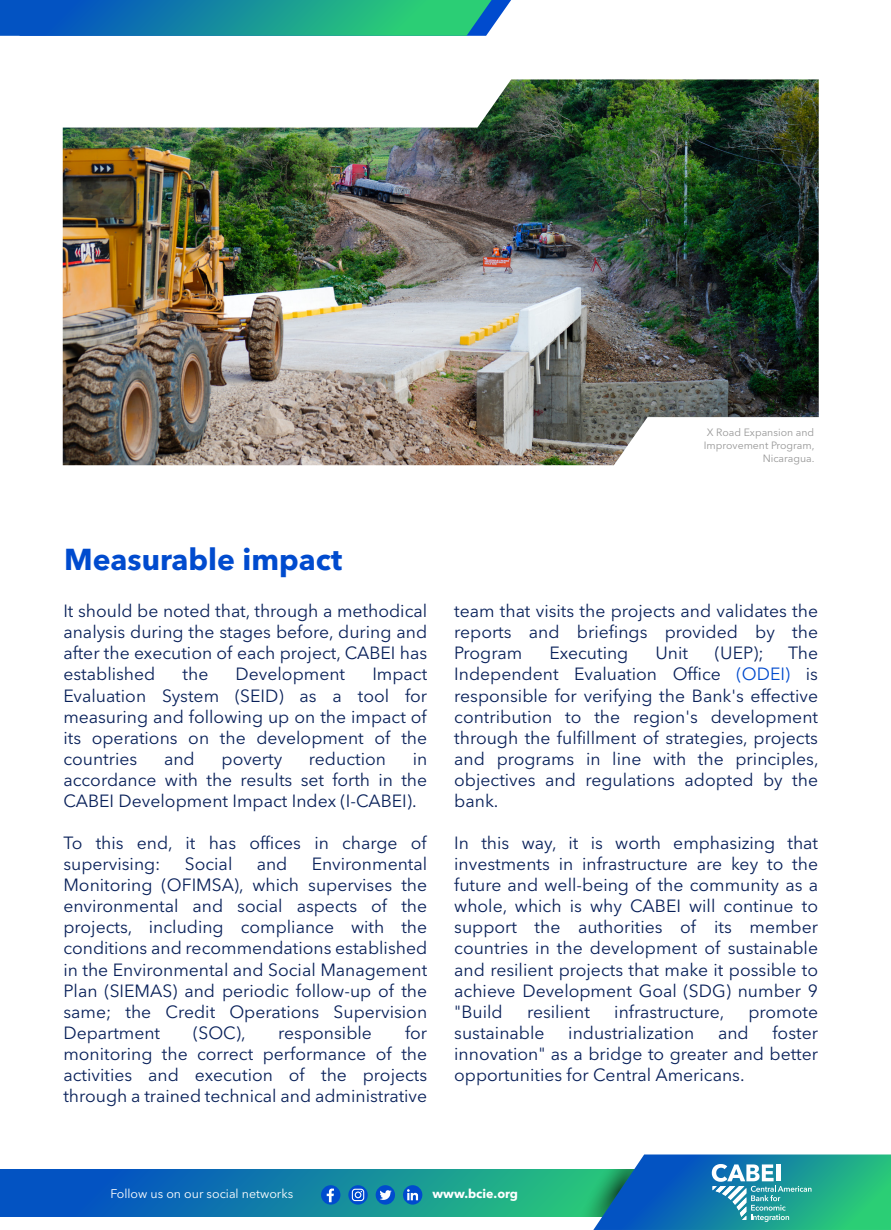
<style>
.page{position:relative;width:891px;height:1230px;background:#fff}
.page>*{position:absolute;margin:0;border:0;box-sizing:border-box;transform-origin:0 0}
.t1{font:700 30px "Avenir Next LT Pro";color:#004bce}
.t2{font:17.55px/21px "Avenir Next LT Pro";color:#09215a;text-align:justify}
.t3{font:12.45px "Avenir Next LT Pro";color:#fff}
.t4{font:700 12.45px "Avenir Next LT Pro";color:#fff}
.t5{font:10.5px/12.6px "Avenir Next LT Pro";color:#989898;text-align:right}
.s1{color:#004bce}
</style>
<div class="page">
<svg style="left:62px;top:431px;width:44px;height:35px"></svg>
<svg style="left:0;top:0;width:511px;height:36px;background:#1c919f"></svg>
<svg style="left:0;top:1169px;width:574px;height:47px;background:#1180a5"></svg>
<svg style="left:321px;top:1184px;width:19px;height:20px"></svg>
<svg style="left:327px;top:1188px;width:7px;height:13px"></svg>
<svg style="left:348px;top:1184px;width:20px;height:20px"></svg>
<svg style="left:352px;top:1188px;width:12px;height:12px"></svg>
<svg style="left:403px;top:1184px;width:19px;height:20px"></svg>
<svg style="left:407px;top:1188px;width:11px;height:11px"></svg>
<svg style="left:376px;top:1184px;width:19px;height:20px"></svg>
<svg style="left:379px;top:1188px;width:13px;height:13px"></svg>
<svg style="left:574px;top:1154px;width:317px;height:75px;background:#319aa5"></svg>
<img style="left:63px;top:79px;width:756px;height:386px">
<p class="t5" style="left:704px;top:426px;width:112px">X Road Expansion and<br>Improvement Program,<br>Nicaragua.</p>
<h1 class="t1" style="left:64px;top:541px;width:279px">Measurable impact</h1>
<p class="t2" style="left:63px;top:600px;width:365px">It should be noted that, through a methodical analysis during the stages before, during and after the execution of each project, CABEI has established</p>
<p class="t2" style="left:183px;top:663px;width:27px">the</p>
<p class="t2" style="left:236px;top:663px;width:111px">Development</p>
<p class="t2" style="left:63px;top:663px;width:365px;text-indent:309px">Impact Evaluation System (SEID) as a tool for measuring and following up on the impact of its operations on the development of the countries</p>
<p class="t2" style="left:164px;top:747px;width:32px">and</p>
<p class="t2" style="left:222px;top:747px;width:62px">poverty</p>
<p class="t2" style="left:309px;top:747px;width:79px">reduction</p>
<p class="t2" style="left:63px;top:747px;width:365px;text-indent:349px">in accordance with the results set forth in the CABEI Development Impact Index (I-CABEI).</p>
<p class="t2" style="left:63px;top:832px;width:365px">To this end, it has offices in charge of supervising:</p>
<p class="t2" style="left:63px;top:853px;width:365px;text-indent:248px">Environmental Monitoring (OFIMSA), which supervises the environmental and social aspects of the projects, including compliance with the conditions and recommendations established in the Environmental and Social Management Plan (SIEMAS) and periodic follow-up of the same; the Credit Operations Supervision Department</p>
<p class="t2" style="left:185px;top:853px;width:49px">Social</p>
<p class="t2" style="left:257px;top:853px;width:32px">and</p>
<p class="t2" style="left:63px;top:1021px;width:365px;text-indent:342px">for monitoring the correct performance of the activities and execution of the projects through a trained technical and administrative</p>
<p class="t2" style="left:193px;top:1021px;width:54px">(SOC),</p>
<p class="t2" style="left:278px;top:1021px;width:95px">responsible</p>
<p class="t2" style="left:454px;top:600px;width:365px">team that visits the projects and validates the reports and briefings provided by the Program</p>
<p class="t2" style="left:454px;top:642px;width:366px;text-indent:334px">The Independent Evaluation Office <span class="s1">(ODEI)</span> is responsible for verifying the Bank's effective contribution to the region's development through the fulfillment of strategies, projects and programs in line with the principles, objectives and regulations adopted by the bank.</p>
<p class="t2" style="left:454px;top:832px;width:365px">In this way, it is worth emphasizing that investments in infrastructure are key to the future and well-being of the community as a whole, which is why CABEI will continue to support the authorities of its member countries in the development of sustainable and resilient projects that make it possible to achieve Development Goal (SDG) number 9 "Build</p>
<p class="t2" style="left:549px;top:642px;width:81px">Executing</p>
<p class="t2" style="left:655px;top:642px;width:34px">Unit</p>
<p class="t2" style="left:715px;top:642px;width:50px">(UEP);</p>
<p class="t2" style="left:527px;top:1000px;width:64px">resilient</p>
<p class="t2" style="left:614px;top:1000px;width:112px">infrastructure,</p>
<p class="t2" style="left:748px;top:1000px;width:71px">promote</p>
<p class="t2" style="left:454px;top:1021px;width:92px">sustainable</p>
<p class="t2" style="left:568px;top:1021px;width:128px">industrialization</p>
<p class="t2" style="left:718px;top:1021px;width:32px">and</p>
<p class="t2" style="left:454px;top:1021px;width:365px;text-indent:318px">foster innovation" as a bridge to greater and better opportunities for Central Americans.</p>
<p class="t3" style="left:110px;top:1185px;width:184px">Follow us on our social networks</p>
<p class="t4" style="left:432px;top:1185px;width:87px">www.bcie.org</p>
</div>
